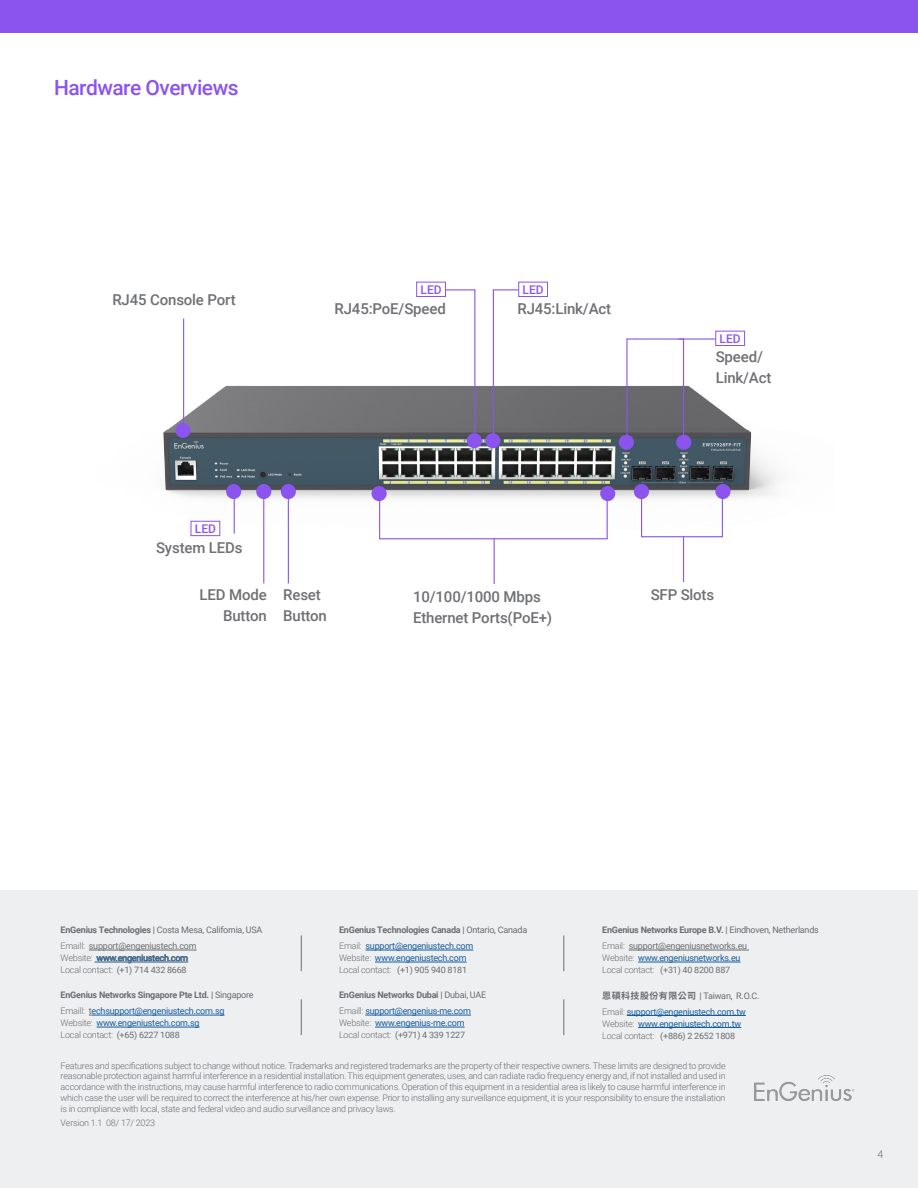
<style>
.page{position:relative;width:918px;height:1188px;background:#fff}
.page>*{position:absolute;margin:0;border:0;box-sizing:border-box;transform-origin:0 0}
.t1{font:500 21px "Roboto";letter-spacing:-.025em;color:#8b54ee}
.t2{font:500 15px "Roboto";letter-spacing:-.01em;color:#6f7073}
.t3{font:500 12px "Roboto";color:#8b54ee}
.t4{font:300 10.5px "Roboto";color:#6f7073}
.Footnote{font:300 9px/10.8px "Roboto";letter-spacing:-.025em;color:#6c6d70;text-align:justify}
.Footer_Contact_Info{font:9px/12px "Roboto";letter-spacing:-.025em;color:#175d9e}
.Footer_Contact_Info-2{font:700 9px "Roboto";letter-spacing:-.025em;color:#6c6d70}
.Footer_Contact_Info-3{font:9px/12px "Roboto";letter-spacing:-.025em;color:#6c6d70}
.Footnote-2{font:9px/12px "Roboto";letter-spacing:-.025em;color:#175d9e}
.Footnote-3{font:9px/12px "Roboto";letter-spacing:-.025em;color:#6c6d70}
.Footnote-4{font:8.7px "Roboto";letter-spacing:-.025em;color:#6c6d70}
.Footer_Contact_Info-4{font:8.7px "Roboto";letter-spacing:-.025em;color:#6c6d70}
.s1{font-weight:700}
.s2{font-weight:500}
.s3{font-weight:300}
.s4{color:#989999}
.s5{font-weight:300;font-size:9px}
.s6{font-weight:400}
.s7{font-weight:300;color:#6c6d70}
.s8{color:#6c6d70}
.s9{font-size:8.7px;color:#6c6d70}
.s10{color:#175d9e}
.s11{font-family:"Source Han Sans TC";font-weight:700}
</style>
<div class="page">
<div style="left:0;top:0;width:918px;height:32px;background:#8b54ee"></div>
<div style="left:0;top:890px;width:918px;height:298px;background:#eeeff1"></div>
<img style="left:754px;top:1075px;width:101px;height:26px">
<hr style="left:89px;top:950px;width:108px;height:1px;background:#6c6d70">
<hr style="left:95px;top:962px;width:93px;height:1px;background:#175d9e">
<hr style="left:92px;top:1015px;width:132px;height:1px;background:#175d9e">
<hr style="left:97px;top:1027px;width:103px;height:1px;background:#175d9e">
<hr style="left:366px;top:950px;width:107px;height:1px;background:#175d9e">
<hr style="left:375px;top:962px;width:92px;height:1px;background:#175d9e">
<hr style="left:629px;top:950px;width:120px;height:1px;background:#6c6d70">
<hr style="left:638px;top:962px;width:103px;height:1px;background:#175d9e">
<hr style="left:627px;top:1015px;width:119px;height:1px;background:#175d9e">
<hr style="left:638px;top:1027px;width:103px;height:1px;background:#175d9e">
<hr style="left:365px;top:1015px;width:106px;height:1px;background:#175d9e">
<hr style="left:375px;top:1027px;width:90px;height:1px;background:#175d9e">
<hr style="left:301px;top:935px;width:1px;height:36px;background:#6c6d70">
<hr style="left:301px;top:999px;width:1px;height:36px;background:#6c6d70">
<hr style="left:563px;top:935px;width:1px;height:36px;background:#6c6d70">
<hr style="left:563px;top:999px;width:1px;height:36px;background:#6c6d70">
<img style="left:163px;top:368px;width:616px;height:188px">
<svg style="left:445px;top:289px;width:31px;height:153px"></svg>
<svg style="left:492px;top:289px;width:27px;height:153px"></svg>
<hr style="left:183px;top:319px;width:1px;height:107px;background:#8b54ee">
<hr style="left:234px;top:492px;width:1px;height:42px;background:#8b54ee">
<hr style="left:263px;top:492px;width:1px;height:91px;background:#8b54ee">
<hr style="left:288px;top:492px;width:1px;height:91px;background:#8b54ee">
<div style="left:467px;top:433px;width:15px;height:15px;background:#8b54ee;border-radius:50%"></div>
<div style="left:485px;top:433px;width:15px;height:15px;background:#8b54ee;border-radius:50%"></div>
<div style="left:676px;top:435px;width:15px;height:15px;background:#8b54ee;border-radius:50%"></div>
<div style="left:619px;top:435px;width:15px;height:15px;background:#8b54ee;border-radius:50%"></div>
<div style="left:715px;top:484px;width:15px;height:15px;background:#8b54ee;border-radius:50%"></div>
<div style="left:600px;top:486px;width:15px;height:15px;background:#8b54ee;border-radius:50%"></div>
<div style="left:634px;top:484px;width:15px;height:15px;background:#8b54ee;border-radius:50%"></div>
<div style="left:372px;top:486px;width:15px;height:15px;background:#8b54ee;border-radius:50%"></div>
<div style="left:176px;top:423px;width:15px;height:15px;background:#8b54ee;border-radius:50%"></div>
<div style="left:226px;top:484px;width:15px;height:15px;background:#8b54ee;border-radius:50%"></div>
<div style="left:256px;top:484px;width:15px;height:15px;background:#8b54ee;border-radius:50%"></div>
<div style="left:281px;top:484px;width:15px;height:15px;background:#8b54ee;border-radius:50%"></div>
<svg style="left:626px;top:338px;width:59px;height:105px"></svg>
<svg style="left:640px;top:490px;width:84px;height:48px"></svg>
<svg style="left:379px;top:492px;width:229px;height:48px"></svg>
<hr style="left:678px;top:338px;width:37px;height:2px;background:#8b54ee">
<hr style="left:683px;top:536px;width:1px;height:46px;background:#8b54ee">
<hr style="left:494px;top:538px;width:1px;height:46px;background:#8b54ee">
<div style="left:191px;top:521px;width:29px;height:15px;border:1px solid #8b54ee"></div>
<div style="left:416px;top:282px;width:30px;height:15px;border:1px solid #8b54ee"></div>
<div style="left:518px;top:282px;width:30px;height:15px;border:1px solid #8b54ee"></div>
<div style="left:715px;top:331px;width:30px;height:15px;border:1px solid #8b54ee"></div>
<p class="t1" style="left:54px;top:73px;width:186px">Hardware Overviews</p>
<p class="t2" style="left:112px;top:289px;width:125px">RJ45 Console Port</p>
<p class="t3" style="left:421px;top:281px;width:23px">LED</p>
<p class="t3" style="left:523px;top:281px;width:23px">LED</p>
<p class="t2" style="left:335px;top:298px;width:113px">RJ45:PoE/Speed</p>
<p class="t2" style="left:517px;top:298px;width:95px">RJ45:Link/Act</p>
<p class="t3" style="left:720px;top:330px;width:23px">LED</p>
<p class="t2" style="left:716px;top:346px;width:49px">Speed/</p>
<p class="t2" style="left:716px;top:367px;width:57px">Link/Act</p>
<p class="t3" style="left:195px;top:520px;width:23px">LED</p>
<p class="t2" style="left:156px;top:537px;width:88px">System LEDs</p>
<p class="t2" style="left:200px;top:584px;width:69px">LED Mode</p>
<p class="t2" style="left:223px;top:605px;width:45px">Button</p>
<p class="t2" style="left:283px;top:585px;width:39px">Reset</p>
<p class="t2" style="left:283px;top:606px;width:45px">Button</p>
<p class="t2" style="left:413px;top:586px;width:129px">10/100/1000 Mbps</p>
<p class="t2" style="left:651px;top:584px;width:65px">SFP Slots</p>
<p class="t2" style="left:413px;top:607px;width:141px">Ethernet Ports(PoE+)</p>
<p class="Footer_Contact_Info-3" style="left:61px;top:924px;width:203px"><span class="s1">EnGenius Technologies</span> <span class="s2">|</span> Costa Mesa, California, USA</p>
<p class="Footer_Contact_Info-3" style="left:61px;top:940px;width:137px"><span class="s3">Emaill:</span> support@engeniustech.com<br><span class="s3">Website:</span> <span class="s4">www.engeniustech.com</span></p>
<p class="Footer_Contact_Info-4" style="left:61px;top:964px;width:128px"><span class="s5">Local contact:</span> (+1) 714 432 8668</p>
<p class="Footer_Contact_Info-2" style="left:61px;top:989px;width:195px">EnGenius Networks Singapore Pte Ltd. <span class="s2">|</span> <span class="s6">Singapore</span></p>
<p class="Footer_Contact_Info" style="left:61px;top:1005px;width:165px"><span class="s7">Emaill:</span> <span class="s8">t</span>echsupport@engeniustech.com.sg<br><span class="s7">Website:</span> www.engeniustech.com.sg<br><span class="s7">Local contact:</span> <span class="s9">(+65) 6227 1088</span></p>
<p class="Footer_Contact_Info-2" style="left:339px;top:924px;width:190px">EnGenius Technologies Canada <span class="s2">|</span> <span class="s6">Ontario, Canada</span></p>
<p class="Footnote-2" style="left:339px;top:940px;width:136px"><span class="s7">Email:</span> support@engeniustech.com<br><span class="s7">Website:</span> www.engeniustech.com</p>
<p class="Footnote-4" style="left:339px;top:964px;width:130px"><span class="s5">Local contact:</span> (+1) 905 940 8181</p>
<p class="Footer_Contact_Info-2" style="left:339px;top:989px;width:149px">EnGenius Networks Dubai <span class="s2">|</span> <span class="s6">Dubai, UAE</span></p>
<p class="Footer_Contact_Info" style="left:339px;top:1005px;width:133px"><span class="s7">Emaill:</span> support@engenius-me.com<br><span class="s7">Website:</span> www.engenius-me.com<br><span class="s7">Local contact:</span> <span class="s8">(</span><span class="s9">+971) 4 339 1227</span></p>
<p class="Footer_Contact_Info-2" style="left:602px;top:924px;width:218px">EnGenius Networks Europe B.V. <span class="s2">|</span> <span class="s6">Eindhoven, Netherlands</span></p>
<p class="Footnote-3" style="left:602px;top:940px;width:146px"><span class="s3">Email:</span> support@engeniusnetworks.eu<br><span class="s3">Website:</span> <span class="s10">www.engeniusnetworks.eu</span></p>
<p class="Footnote-4" style="left:602px;top:964px;width:130px"><span class="s5">Local contact:</span> (+31) 40 8200 887</p>
<p class="Footer_Contact_Info-3" style="left:602px;top:989px;width:159px"><span class="s11">恩碩科技股份有限公司</span> <span class="s2">|</span> Taiwan, R.O.C.</p>
<p class="Footnote-2" style="left:602px;top:1005px;width:145px"><span class="s7">Email:</span> support@engeniustech.com.tw<br><span class="s7">Website:</span> www.engeniustech.com.tw</p>
<p class="Footnote-4" style="left:602px;top:1030px;width:134px"><span class="s5">Local contact:</span> (+886) 2 2652 1808</p>
<p class="Footnote" style="left:61px;top:1060px;width:667px">Features and specifications subject to change without notice. Trademarks and registered trademarks are the property of their respective owners. These limits are designed to provide reasonable protection against harmful interference in a residential installation. This equipment generates, uses, and can radiate radio frequency energy and, if not installed and used in accordance with the instructions, may cause harmful interference to radio communications. Operation of this equipment in a residential area is likely to cause harmful interference in which case the user will be required to correct the interference at his/her own expense. Prior to installing any surveillance equipment, it is your responsibility to ensure the installation is in compliance with local, state and federal video and audio surveillance and privacy laws.</p>
<p class="Footnote" style="left:61px;top:1118px;width:96px">Version 1.1 08/ 17/ 2023</p>
<p class="t4" style="left:878px;top:1147px;width:7px">4</p>
</div>
